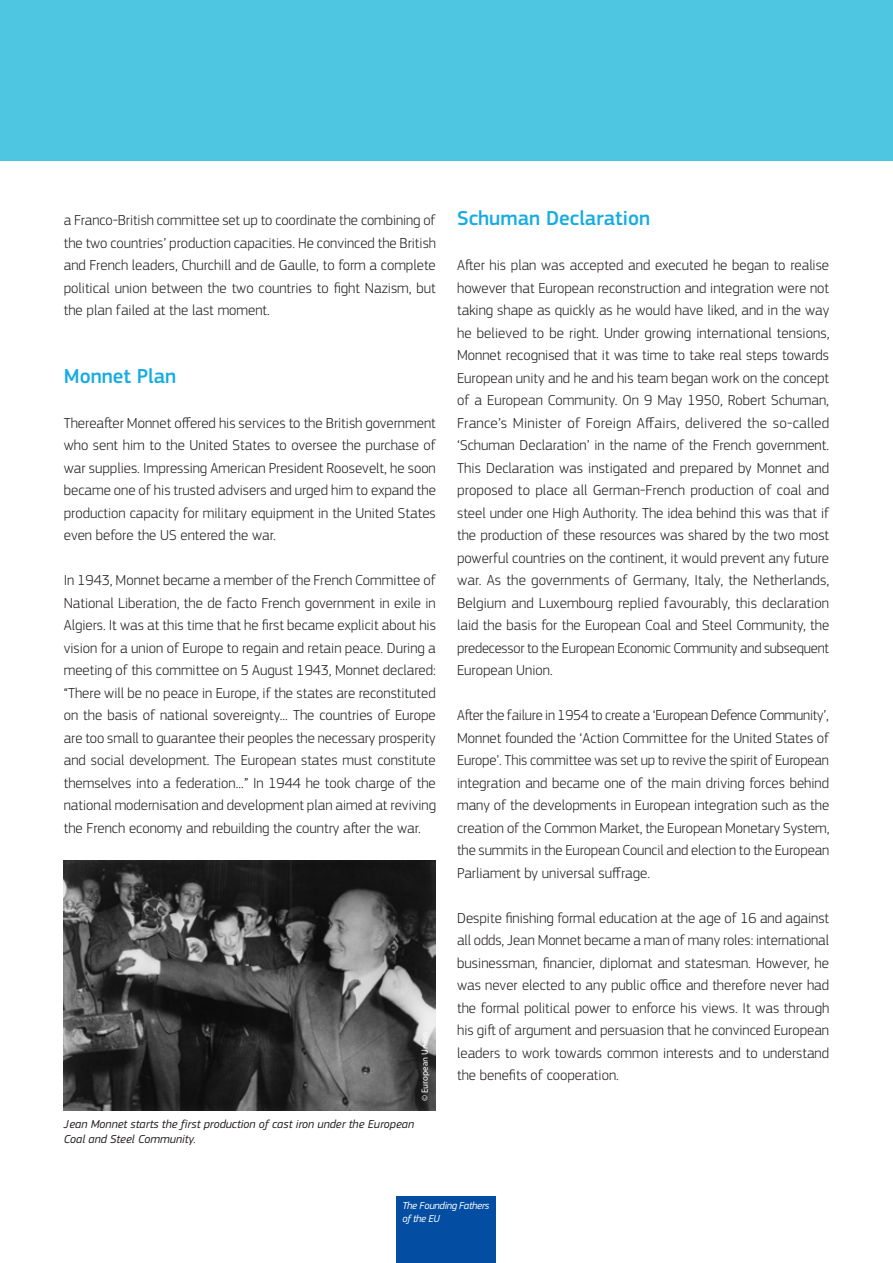
<style>
.page{position:relative;width:893px;height:1263px;background:#fff}
.page>*{position:absolute;margin:0;border:0;box-sizing:border-box;transform-origin:0 0}
.t1{font:500 21px "EC Square Sans Pro";color:#16ace3}
.t2{font:300 15px/22.5px "EC Square Sans Pro";color:#231f20;text-align:justify}
.t3{font:italic 12px/15px "EC Square Sans Pro";color:#231f20}
.t4{font:italic 10.5px/12.6px "EC Square Sans Pro";letter-spacing:-.03em;color:#fff}
.t5{font:9px "Myriad Pro";color:#fff}
</style>
<div class="page">
<div style="left:0;top:0;width:893px;height:160px;background:#4ec6e1"></div>
<img style="left:64px;top:860px;width:372px;height:250px">
<div style="left:397px;top:1196px;width:99px;height:67px;background:#034ea2"></div>
<hr style="left:892px;top:160px;width:1px;height:722px;background:#7ad0e6">
<hr style="left:892px;top:0;width:1px;height:160px;background:#fff">
<p class="t2" style="left:64px;top:209px;width:374px">a Franco-British committee set up to coordinate the combining of the two countries’ production capacities. He convinced the British and French leaders, Churchill and de Gaulle, to form a complete political union between the two countries to fight Nazism, but the plan failed at the last moment.</p>
<h1 class="t1" style="left:64px;top:363px;width:114px">Monnet Plan</h1>
<p class="t2" style="left:64px;top:411px;width:374px">Thereafter Monnet offered his services to the British government who sent him to the United States to oversee the purchase of war supplies. Impressing American President Roosevelt, he soon became one of his trusted advisers and urged him to expand the production capacity for military equipment in the United States even before the US entered the war.</p>
<p class="t2" style="left:64px;top:569px;width:374px">In 1943, Monnet became a member of the French Committee of National Liberation, the de facto French government in exile in Algiers. It was at this time that he first became explicit about his vision for a union of Europe to regain and retain peace. During a meeting of this committee on 5 August 1943, Monnet declared: “There will be no peace in Europe, if the states are reconstituted on the basis of national sovereignty... The countries of Europe are too small to guarantee their peoples the necessary prosperity and social development. The European states must constitute themselves into a federation...” In 1944 he took charge of the national modernisation and development plan aimed at reviving the French economy and rebuilding the country after the war.</p>
<p class="t5" style="left:420px;top:1101px;width:70px;rotate:-90deg">© European Union</p>
<p class="t3" style="left:64px;top:1116px;width:352px">Jean Monnet starts the first production of cast iron under the European<br>Coal and Steel Community.</p>
<h1 class="t1" style="left:457px;top:206px;width:194px">Schuman Declaration</h1>
<p class="t2" style="left:457px;top:254px;width:374px">After his plan was accepted and executed he began to realise however that European reconstruction and integration were not taking shape as quickly as he would have liked, and in the way he believed to be right. Under growing international tensions, Monnet recognised that it was time to take real steps towards European unity and he and his team began work on the concept of a European Community. On 9 May 1950, Robert Schuman, France’s Minister of Foreign Affairs, delivered the so-called ‘Schuman Declaration’ in the name of the French government.<br>This Declaration was instigated and prepared by Monnet and proposed to place all German-French production of coal and steel under one High Authority. The idea behind this was that if the production of these resources was shared by the two most powerful countries on the continent, it would prevent any future war. As the governments of Germany, Italy, the Netherlands, Belgium and Luxembourg replied favourably, this declaration laid the basis for the European Coal and Steel Community, the predecessor to the European Economic Community and subsequent European Union.</p>
<p class="t2" style="left:457px;top:704px;width:374px">After the failure in 1954 to create a ‘European Defence Community’, Monnet founded the ‘Action Committee for the United States of Europe’. This committee was set up to revive the spirit of European integration and became one of the main driving forces behind many of the developments in European integration such as the creation of the Common Market, the European Monetary System, the summits in the European Council and election to the European Parliament by universal suffrage.</p>
<p class="t2" style="left:457px;top:906px;width:374px">Despite finishing formal education at the age of 16 and against all odds, Jean Monnet became a man of many roles: international businessman, financier, diplomat and statesman. However, he was never elected to any public office and therefore never had the formal political power to enforce his views. It was through his gift of argument and persuasion that he convinced European leaders to work towards common interests and to understand the benefits of cooperation.</p>
<p class="t4" style="left:402px;top:1199px;width:89px">The Founding Fathers of the EU</p>
</div>
